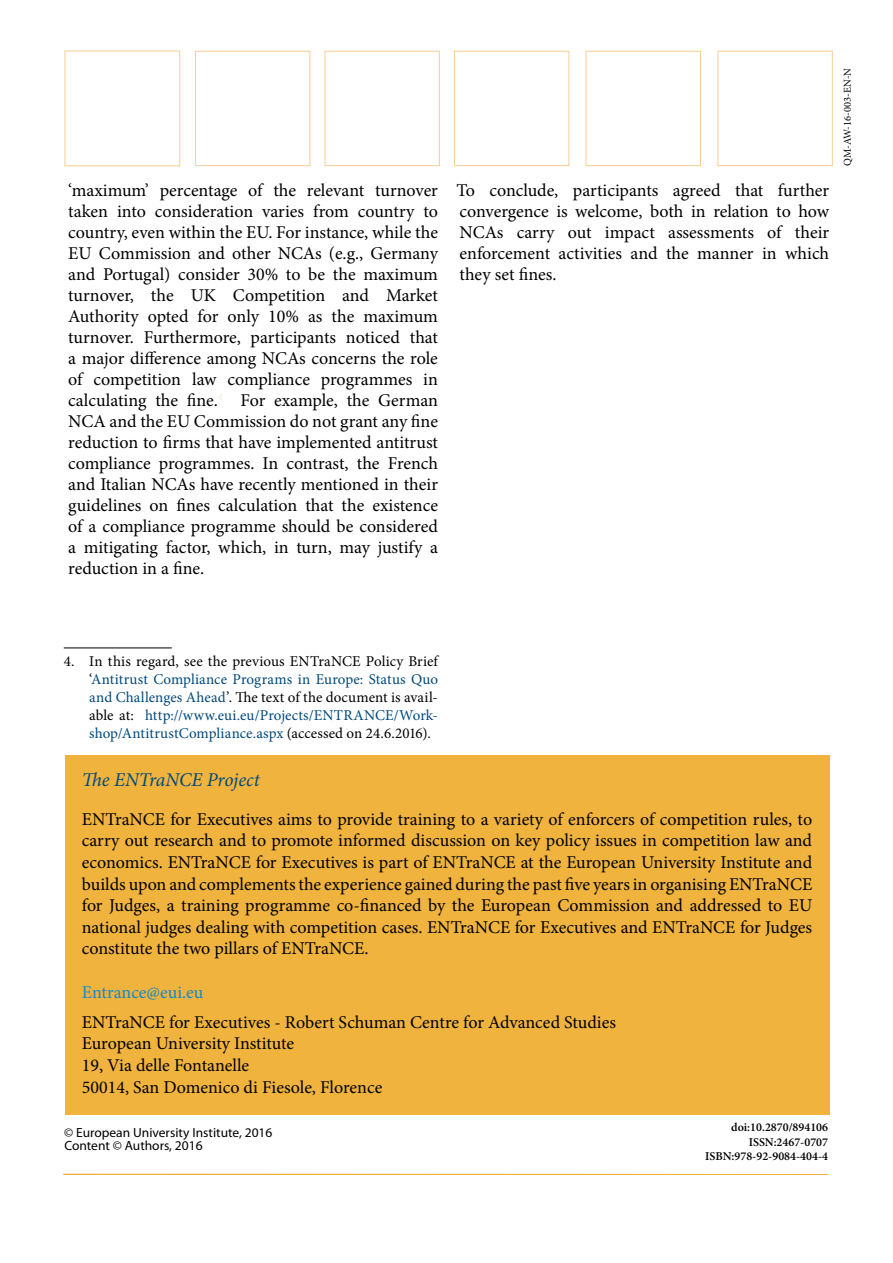
<style>
.page{position:relative;width:893px;height:1263px;background:#fff}
.page>*{position:absolute;margin:0;border:0;box-sizing:border-box;transform-origin:0 0}
.Box_Titile{font:italic 19.5px "Minion Pro";letter-spacing:-.005em;color:#00497c}
.box_body{font:18px/21px "Minion Pro";color:#000;text-align:justify}
.box_body-2{font:18px "Minion Pro";color:#1489c7}
.Footnote_text{font:15px/18px "Minion Pro";letter-spacing:.005em;color:#00497c;text-align:justify}
.credit{font:13.35px "Myriad Pro";color:#000}
.credit-2{font:13.2px "Myriad Pro";color:#000}
.t1{font:600 12px "Minion Pro";color:#000}
.t2{font:10.5px "Minion Pro";color:#000}
.s1{color:#000}
.s2{font-size:13.2px}
</style>
<div class="page">
<hr style="left:63px;top:1174px;width:765px;height:1px;background:#f0b33e">
<div style="left:65px;top:755px;width:764px;height:359px;background:#f0b33e"></div>
<hr style="left:64px;top:648px;width:108px;height:1px;background:#000">
<p class="box_body" style="left:68px;top:180px;width:371px">‘maximum’ percentage of the relevant turnover taken into consideration varies from country to country, even within the EU. For instance, while the EU Commission and other NCAs (e.g., Germany and Portugal) consider 30% to be the maximum turnover, the UK Competition and Market Authority opted for only 10% as the maximum turnover. Furthermore, participants noticed that a major difference among NCAs concerns the role of competition law compliance programmes in calculating the fine.<sup>4</sup> For example, the German NCA and the EU Commission do not grant any fine reduction to firms that have implemented antitrust compliance programmes. In contrast, the French and Italian NCAs have recently mentioned in their guidelines on fines calculation that the existence of a compliance programme should be considered a mitigating factor, which, in turn, may justify a reduction in a fine.</p>
<p class="box_body" style="left:456px;top:180px;width:374px">To conclude, participants agreed that further convergence is welcome, both in relation to how NCAs carry out impact assessments of their enforcement activities and the manner in which they set fines.</p>
<p class="t2" style="left:840px;top:166px;width:100px;rotate:-90deg">QM-AW-16-003-EN-N</p>
<p class="Footnote_text" style="left:89px;top:652px;width:350px;text-indent:-26px"><span class="s1">4. In this regard, see the previous ENTraNCE Policy Brief ‘</span>Antitrust Compliance Programs in Europe: Status Quo and Challenges Ahead<span class="s1">’. The text of the document is avail&shy;able at:</span> http://www.eui.eu/Projects/ENTRANCE/Work&shy;shop/AntitrustCompliance.aspx <span class="s1">(accessed on 24.6.2016).</span></p>
<p class="Box_Titile" style="left:82px;top:767px;width:179px">The ENTraNCE Project</p>
<p class="box_body" style="left:82px;top:808px;width:732px;line-height:21.6px">ENTraNCE for Executives aims to provide training to a variety of enforcers of competition rules, to carry out research and to promote informed discussion on key policy issues in competition law and economics. ENTraNCE for Executives is part of ENTraNCE at the European University Institute and builds upon and complements the experience gained during the past five years in organising ENTraNCE for Judges, a training programme co-financed by the European Commission and addressed to EU national judges dealing with competition cases. ENTraNCE for Executives and ENTraNCE for Judges constitute the two pillars of ENTraNCE.</p>
<p class="box_body-2" style="left:82px;top:980px;width:123px">Entrance@eui.eu</p>
<p class="box_body" style="left:82px;top:1012px;width:536px">ENTraNCE for Executives - Robert Schuman Centre for Advanced Studies</p>
<p class="box_body" style="left:82px;top:1033px;width:214px">European University Institute</p>
<p class="box_body" style="left:82px;top:1055px;width:169px">19, Via delle Fontanelle</p>
<p class="box_body" style="left:82px;top:1076px;width:302px">50014, San Domenico di Fiesole, Florence</p>
<p class="t1" style="left:731px;top:1119px;width:98px">doi:10.2870/894106</p>
<p class="t1" style="left:749px;top:1133px;width:81px">ISSN:2467-0707</p>
<p class="t1" style="left:705px;top:1148px;width:124px">ISBN:978-92-9084-404-4</p>
<p class="credit-2" style="left:64px;top:1125px;width:210px">© European University Institute, 2016</p>
<p class="credit" style="left:64px;top:1138px;width:140px">Content <span class="s2">©</span> Authors, 2016</p>
</div>
